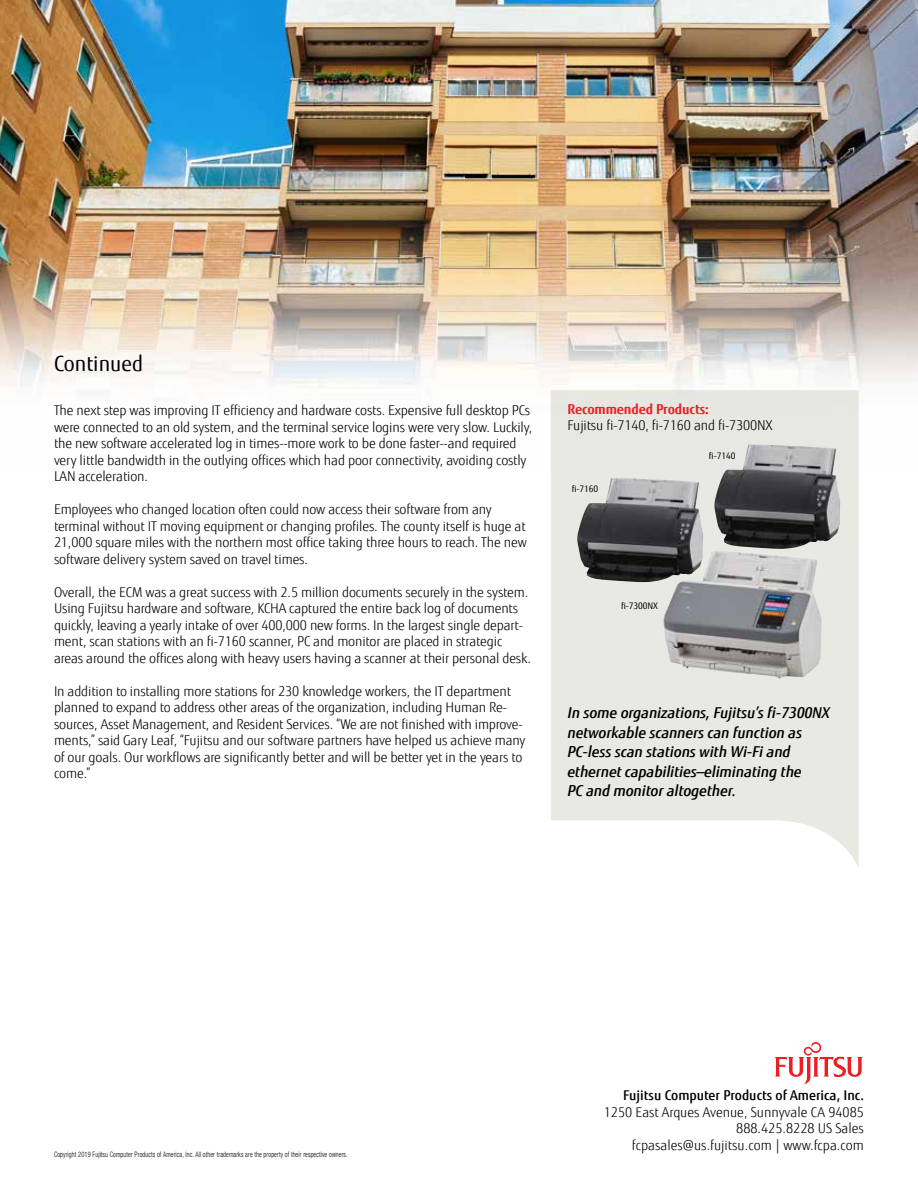
<style>
.page{position:relative;width:918px;height:1188px;background:#fff}
.page>*{position:absolute;margin:0;border:0;box-sizing:border-box;transform-origin:0 0}
.t1{font:21px "Fujitsu Sans";color:#000}
.t2{font:italic 500 15px/19.5px "Fujitsu Sans";letter-spacing:-.01em;color:#000}
.t3{font:300 13.5px/16.5px "Fujitsu Sans";letter-spacing:-.01em;color:#000}
.t4{font:500 13.5px "Fujitsu Sans";color:#000}
.t5{font:700 13.5px "Fujitsu Sans";letter-spacing:-.01em;color:#ed1d24}
.t6{font:9px "Fujitsu Sans";letter-spacing:-.01em;color:#000}
.t7{font:300 condensed 7.5px "Helvetica Neue";letter-spacing:.02em;color:#000;scale:.85 1}
</style>
<div class="page">
<img style="left:0;top:0;width:918px;height:396px">
<svg style="left:551px;top:390px;width:308px;height:477px;background:#eaebe6"></svg>
<img style="left:714px;top:444px;width:126px;height:105px">
<img style="left:577px;top:478px;width:126px;height:104px">
<img style="left:659px;top:547px;width:167px;height:164px">
<svg style="left:775px;top:1042px;width:88px;height:42px"></svg>
<h1 class="t1" style="left:54px;top:351px;width:91px">Continued</h1>
<p class="t3" style="left:54px;top:402px;width:480px">The next step was improving IT efficiency and hardware costs. Expensive full desktop PCs were connected to an old system, and the terminal service logins were very slow. Luckily, the new software accelerated log in times--more work to be done faster--and required very little bandwidth in the outlying offices which had poor connectivity, avoiding costly LAN acceleration.</p>
<p class="t3" style="left:54px;top:501px;width:474px">Employees who changed location often could now access their software from any terminal without IT moving equipment or changing profiles. The county itself is huge at 21,000 square miles with the northern most office taking three hours to reach. The new software delivery system saved on travel times.</p>
<p class="t3" style="left:54px;top:584px;width:479px">Overall, the ECM was a great success with 2.5 million documents securely in the system.<br>Using Fujitsu hardware and software, KCHA captured the entire back log of documents quickly, leaving a yearly intake of over 400,000 new forms. In the largest single depart&shy;ment, scan stations with an fi-7160 scanner, PC and monitor are placed in strategic areas around the offices along with heavy users having a scanner at their personal desk.</p>
<p class="t3" style="left:54px;top:683px;width:473px">In addition to installing more stations for 230 knowledge workers, the IT department planned to expand to address other areas of the organization, including Human Re&shy;sources, Asset Management, and Resident Services. “We are not finished with improve&shy;ments,” said Gary Leaf, “Fujitsu and our software partners have helped us achieve many of our goals. Our workflows are significantly better and will be better yet in the years to come.”</p>
<p class="t5" style="left:568px;top:401px;width:143px">Recommended Products:</p>
<p class="t3" style="left:568px;top:418px;width:207px">Fujitsu fi-7140, fi-7160 and fi-7300NX</p>
<p class="t6" style="left:572px;top:484px;width:28px">fi-7160</p>
<p class="t6" style="left:621px;top:600px;width:38px">fi-7300NX</p>
<p class="t6" style="left:709px;top:451px;width:28px">fi-7140</p>
<p class="t2" style="left:568px;top:703px;width:264px">In some organizations, Fujitsu’s fi-7300NX networkable scanners can function as PC-less scan stations with Wi-Fi and ethernet capabilities—eliminating the<br>PC and monitor altogether.</p>
<p class="t7" style="left:54px;top:1150px;width:347px">Copyright 2019 Fujitsu Computer Products of America, Inc. All other trademarks are the property of their respective owners.</p>
<p class="t4" style="left:623px;top:1087px;width:242px">Fujitsu Computer Products of America, Inc.</p>
<p class="t3" style="left:604px;top:1104px;width:262px;text-align:right">1250 East Arques Avenue, Sunnyvale CA 94085<br>888.425.8228 US Sales fcpasales@us.fujitsu.com | www.fcpa.com</p>
</div>
